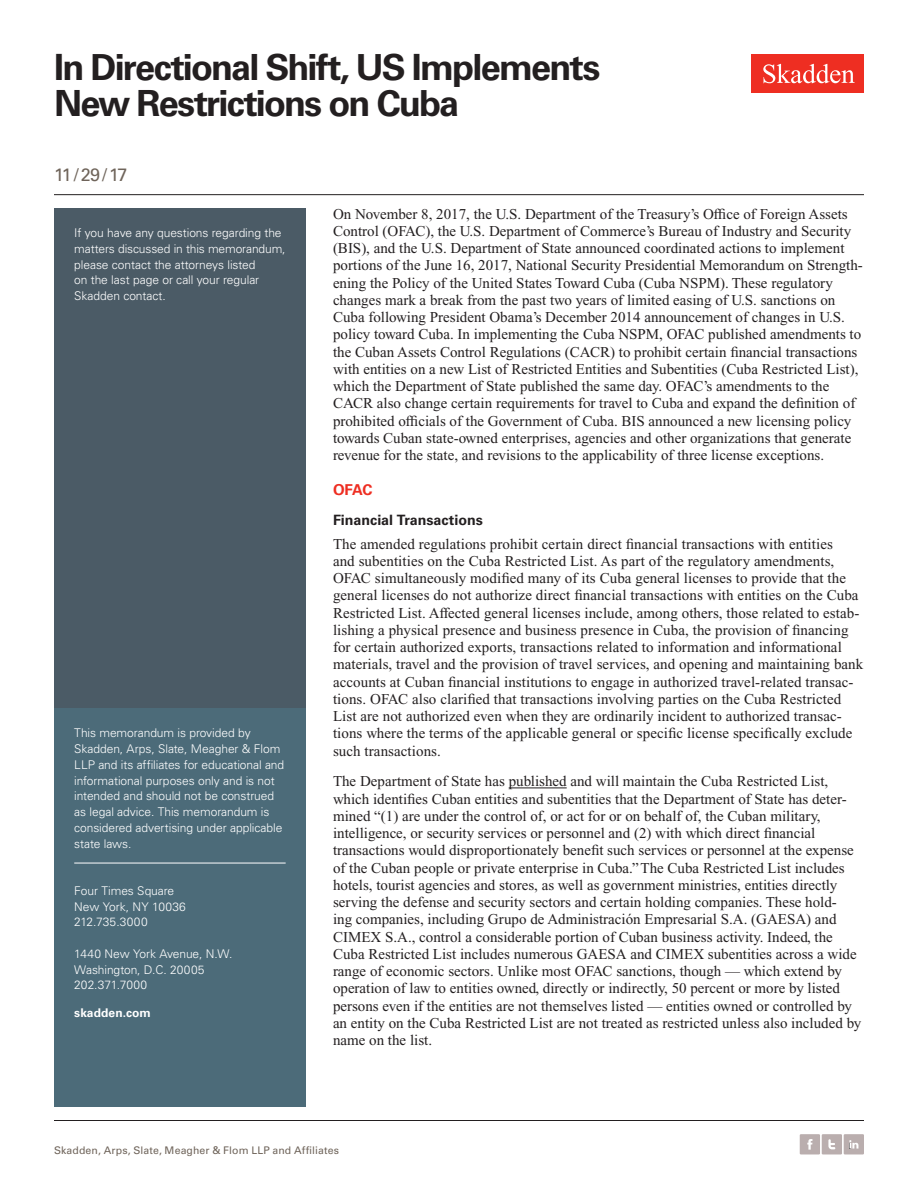
<style>
.page{position:relative;width:918px;height:1188px;background:#fff}
.page>*{position:absolute;margin:0;border:0;box-sizing:border-box;transform-origin:0 0}
.t1{font:700 36px/36px "Univers LT Std";letter-spacing:-.05em;color:#231f20}
.t2{font:18px "Univers LT Std";color:#6f645a}
.Main_Body{font:15px/17.2px "Times New Roman PS Std";color:#231f20}
.First_Level_Heading{font:700 15px "Univers LT Std";color:#ee2e22}
.Second_Level_Heading{font:700 14.25px "Univers LT Std";color:#231f20}
.Sidebar_body_rule_be{font:300 12px/15.8px "Univers LT Std";letter-spacing:-.005em;color:#fff}
.t3{font:700 12px "Univers LT Std";letter-spacing:.01em;color:#fff}
.Folio{font:10.5px "Univers LT Std";letter-spacing:.01em;color:#6f645a}
</style>
<div class="page">
<div style="left:752px;top:54px;width:112px;height:39px;background:#ee2e22"></div>
<svg style="left:763px;top:64px;width:92px;height:19px"></svg>
<div style="left:844px;top:1134px;width:20px;height:20px;background:#baaeae"></div>
<svg style="left:849px;top:1140px;width:9px;height:9px"></svg>
<div style="left:800px;top:1134px;width:20px;height:20px;background:#baaeae"></div>
<svg style="left:807px;top:1139px;width:5px;height:11px"></svg>
<div style="left:822px;top:1134px;width:20px;height:20px;background:#baaeae"></div>
<svg style="left:828px;top:1139px;width:7px;height:10px"></svg>
<div style="left:54px;top:208px;width:252px;height:506px;background:#4b5b66"></div>
<div style="left:54px;top:708px;width:252px;height:399px;background:#4c6b79"></div>
<hr style="left:74px;top:863px;width:212px;height:1px;background:#fff">
<hr style="left:509px;top:788px;width:58px;height:1px;background:#231f20">
<hr style="left:54px;top:1120px;width:810px;height:1px;background:#231f20">
<hr style="left:54px;top:194px;width:810px;height:1px;background:#231f20">
<h1 class="t1" style="left:54px;top:50px;width:548px">In Directional Shift, US Implements<br>New Restrictions on Cuba</h1>
<p class="t2" style="left:54px;top:164px;width:75px">11/29/17</p>
<p class="Sidebar_body_rule_be" style="left:74px;top:225px;width:213px">If you have any questions regarding the matters discussed in this memorandum, please contact the attorneys listed<br>on the last page or call your regular Skadden contact.</p>
<p class="Sidebar_body_rule_be" style="left:74px;top:725px;width:212px">This memorandum is provided by Skadden, Arps, Slate, Meagher &amp; Flom LLP and its affiliates for educational and informational purposes only and is not intended and should not be construed as legal advice. This memorandum is considered advertising under applicable state laws.</p>
<p class="Sidebar_body_rule_be" style="left:74px;top:883px;width:113px">Four Times Square<br>New York, NY 10036<br>212.735.3000</p>
<p class="Sidebar_body_rule_be" style="left:74px;top:946px;width:160px">1440 New York Avenue, N.W.<br>Washington, D.C. 20005<br>202.371.7000</p>
<p class="t3" style="left:74px;top:1006px;width:78px">skadden.com</p>
<p class="Main_Body" style="left:333px;top:205px;width:531px">On November 8, 2017, the U.S. Department of the Treasury’s Office of Foreign Assets Control (OFAC), the U.S. Department of Commerce’s Bureau of Industry and Security (BIS), and the U.S. Department of State announced coordinated actions to implement portions of the June 16, 2017, National Security Presidential Memorandum on Strength&shy;ening the Policy of the United States Toward Cuba (Cuba NSPM). These regulatory changes mark a break from the past two years of limited easing of U.S. sanctions on Cuba following President Obama’s December 2014 announcement of changes in U.S. policy toward Cuba. In implementing the Cuba NSPM, OFAC published amendments to the Cuban Assets Control Regulations (CACR) to prohibit certain financial transactions with entities on a new List of Restricted Entities and Subentities (Cuba Restricted List), which the Department of State published the same day. OFAC’s amendments to the CACR also change certain requirements for travel to Cuba and expand the definition of prohibited officials of the Government of Cuba. BIS announced a new licensing policy towards Cuban state-owned enterprises, agencies and other organizations that generate revenue for the state, and revisions to the applicability of three license exceptions.</p>
<p class="First_Level_Heading" style="left:333px;top:481px;width:41px">OFAC</p>
<p class="Second_Level_Heading" style="left:333px;top:511px;width:151px">Financial Transactions</p>
<p class="Main_Body" style="left:333px;top:535px;width:532px">The amended regulations prohibit certain direct financial transactions with entities<br>and subentities on the Cuba Restricted List. As part of the regulatory amendments, OFAC simultaneously modified many of its Cuba general licenses to provide that the general licenses do not authorize direct financial transactions with entities on the Cuba Restricted List. Affected general licenses include, among others, those related to estab&shy;lishing a physical presence and business presence in Cuba, the provision of financing for certain authorized exports, transactions related to information and informational materials, travel and the provision of travel services, and opening and maintaining bank accounts at Cuban financial institutions to engage in authorized travel-related transac&shy;tions. OFAC also clarified that transactions involving parties on the Cuba Restricted List are not authorized even when they are ordinarily incident to authorized transac&shy;tions where the terms of the applicable general or specific license specifically exclude such transactions.</p>
<p class="Main_Body" style="left:333px;top:773px;width:530px">The Department of State has published and will maintain the Cuba Restricted List, which identifies Cuban entities and subentities that the Department of State has deter&shy;mined “(1) are under the control of, or act for or on behalf of, the Cuban military, intelligence, or security services or personnel and (2) with which direct financial transactions would disproportionately benefit such services or personnel at the expense of the Cuban people or private enterprise in Cuba.” The Cuba Restricted List includes hotels, tourist agencies and stores, as well as government ministries, entities directly serving the defense and security sectors and certain holding companies. These hold-<br>ing companies, including Grupo de Administración Empresarial S.A. (GAESA) and CIMEX S.A., control a considerable portion of Cuban business activity. Indeed, the Cuba Restricted List includes numerous GAESA and CIMEX subentities across a wide range of economic sectors. Unlike most OFAC sanctions, though — which extend by operation of law to entities owned, directly or indirectly, 50 percent or more by listed persons even if the entities are not themselves listed — entities owned or controlled by an entity on the Cuba Restricted List are not treated as restricted unless also included by name on the list.</p>
<p class="Folio" style="left:54px;top:1144px;width:287px">Skadden, Arps, Slate, Meagher &amp; Flom LLP and Affiliates</p>
</div>
